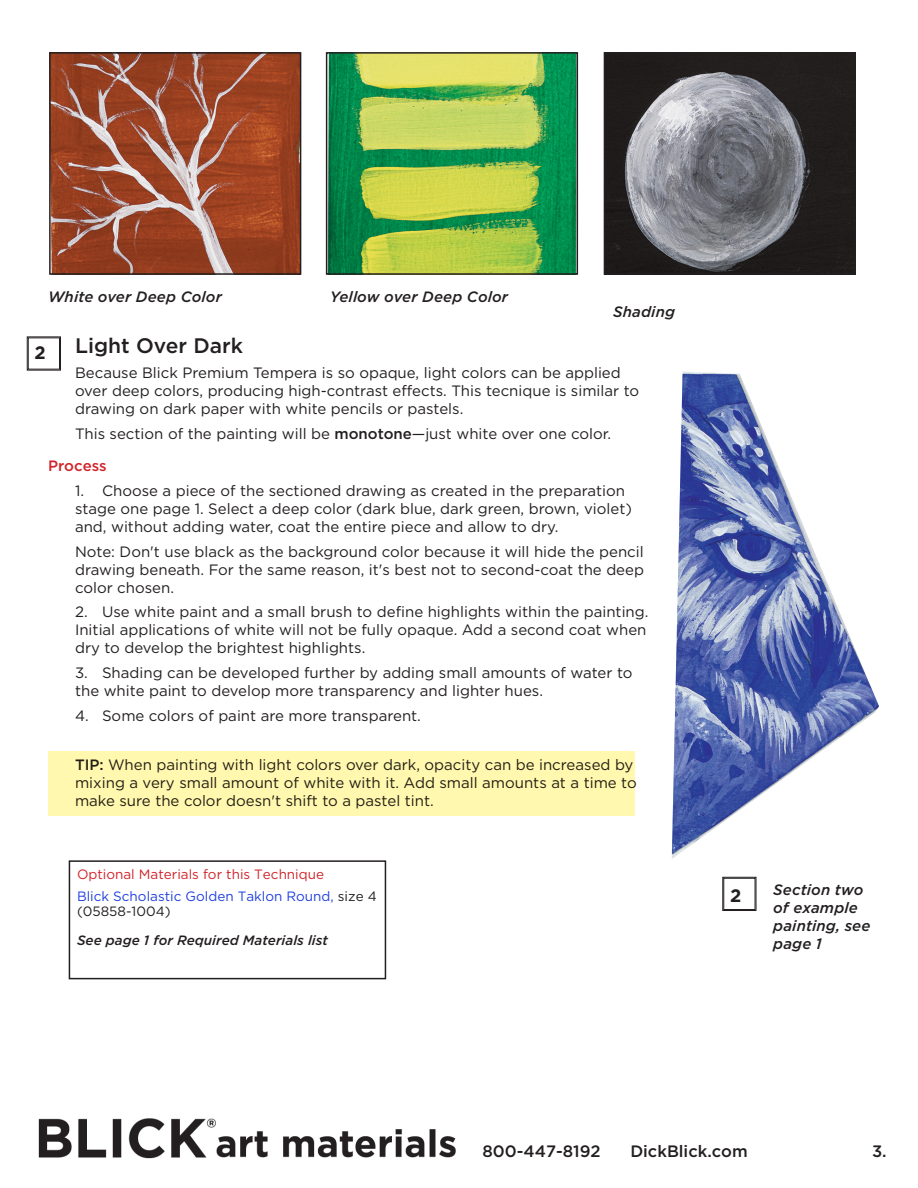
<style>
.page{position:relative;width:918px;height:1188px;background:#fff}
.page>*{position:absolute;margin:0;border:0;box-sizing:border-box;transform-origin:0 0}
.Process_Steps{font:500 21px "Gotham";color:#231f20}
.t1{font:700 18px "Gotham";color:#231f20}
.Materials_Heading{font:500 16.5px "Gotham";color:#231f20}
.Process_Steps-2{font:15px/18px "Gotham";color:#231f20}
.Step_instructions{font:italic 500 15px/18px "Gotham";letter-spacing:.005em;color:#231f20}
.Process_Steps-3{font:500 15px "Gotham";color:#d1232a}
.Materials_list{font:13.5px/15px "Gotham";color:#2140e0}
.Materials_Heading-2{font:13.5px "Gotham";color:#d1232a}
.Materials_list-2{font:italic 500 13.5px "Gotham";color:#231f20}
.s1{font-weight:500}
.s2{color:#231f20}
</style>
<div class="page">
<img style="left:38px;top:1118px;width:418px;height:41px">
<img style="left:52px;top:55px;width:246px;height:217px">
<div style="left:49px;top:52px;width:252px;height:223px;border:2px solid #231f20"></div>
<img style="left:329px;top:55px;width:246px;height:217px">
<div style="left:326px;top:52px;width:252px;height:223px;border:2px solid #231f20"></div>
<img style="left:607px;top:55px;width:246px;height:217px">
<div style="left:604px;top:52px;width:252px;height:223px;border:2px solid #231f20"></div>
<div style="left:48px;top:751px;width:587px;height:64px;background:#fff8ae"></div>
<svg style="left:27px;top:336px;width:34px;height:35px"></svg>
<div style="left:28px;top:338px;width:32px;height:31px;border:1px solid #231f20"></div>
<svg style="left:722px;top:877px;width:35px;height:34px"></svg>
<div style="left:724px;top:878px;width:31px;height:32px;border:1px solid #231f20"></div>
<img style="left:672px;top:372px;width:207px;height:487px">
<div style="left:69px;top:860px;width:317px;height:119px;border:2px solid #231f20"></div>
<p class="Step_instructions" style="left:48px;top:288px;width:175px">White over Deep Color</p>
<p class="Step_instructions" style="left:330px;top:288px;width:179px">Yellow over Deep Color</p>
<p class="Step_instructions" style="left:613px;top:303px;width:63px">Shading</p>
<p class="Process_Steps" style="left:75px;top:332px;width:170px">Light Over Dark</p>
<p class="Process_Steps-2" style="left:75px;top:364px;width:566px">Because Blick Premium Tempera is so opaque, light colors can be applied over deep colors, producing high-contrast effects. This tecnique is similar to drawing on dark paper with white pencils or pastels.</p>
<p class="Process_Steps-2" style="left:75px;top:424px;width:538px">This section of the painting will be <span class="s1">monotone</span>—just white over one color.</p>
<p class="Process_Steps-3" style="left:48px;top:456px;width:60px">Process</p>
<p class="Process_Steps-2" style="left:75px;top:481px;width:558px">1. Choose a piece of the sectioned drawing as created in the preparation stage one page 1. Select a deep color (dark blue, dark green, brown, violet) and, without adding water, coat the entire piece and allow to dry.</p>
<p class="Process_Steps-2" style="left:75px;top:542px;width:570px;text-align:justify">Note: Don't use black as the background color because it will hide the pencil drawing beneath. For the same reason, it's best not to second-coat the deep color chosen.</p>
<p class="Process_Steps-2" style="left:75px;top:603px;width:575px">2. Use white paint and a small brush to define highlights within the painting.<br>Initial applications of white will not be fully opaque. Add a second coat when dry to develop the brightest highlights.</p>
<p class="Process_Steps-2" style="left:75px;top:664px;width:559px">3. Shading can be developed further by adding small amounts of water to the white paint to develop more transparency and lighter hues.</p>
<p class="Process_Steps-2" style="left:75px;top:706px;width:347px">4. Some colors of paint are more transparent.</p>
<p class="Process_Steps-2" style="left:75px;top:756px;width:563px"><span class="s1">TIP:</span> When painting with light colors over dark, opacity can be increased by mixing a very small amount of white with it. Add small amounts at a time to make sure the color doesn't shift to a pastel tint.</p>
<p class="t1" style="left:35px;top:340px;width:13px">2</p>
<p class="Materials_Heading-2" style="left:77px;top:866px;width:249px">Optional Materials for this Technique</p>
<p class="Materials_list" style="left:77px;top:888px;width:301px">Blick Scholastic Golden Taklon Round, <span class="s2">size 4 (05858-1004)</span></p>
<p class="Materials_list-2" style="left:77px;top:932px;width:252px">See page 1 for Required Materials list</p>
<p class="t1" style="left:730px;top:884px;width:13px">2</p>
<p class="Step_instructions" style="left:773px;top:880px;width:99px">Section two of example painting, see page 1</p>
<p class="Materials_Heading" style="left:482px;top:1140px;width:120px">800-447-8192</p>
<p class="Materials_Heading" style="left:630px;top:1140px;width:119px">DickBlick.com</p>
<p class="Materials_Heading" style="left:872px;top:1140px;width:16px">3.</p>
</div>
